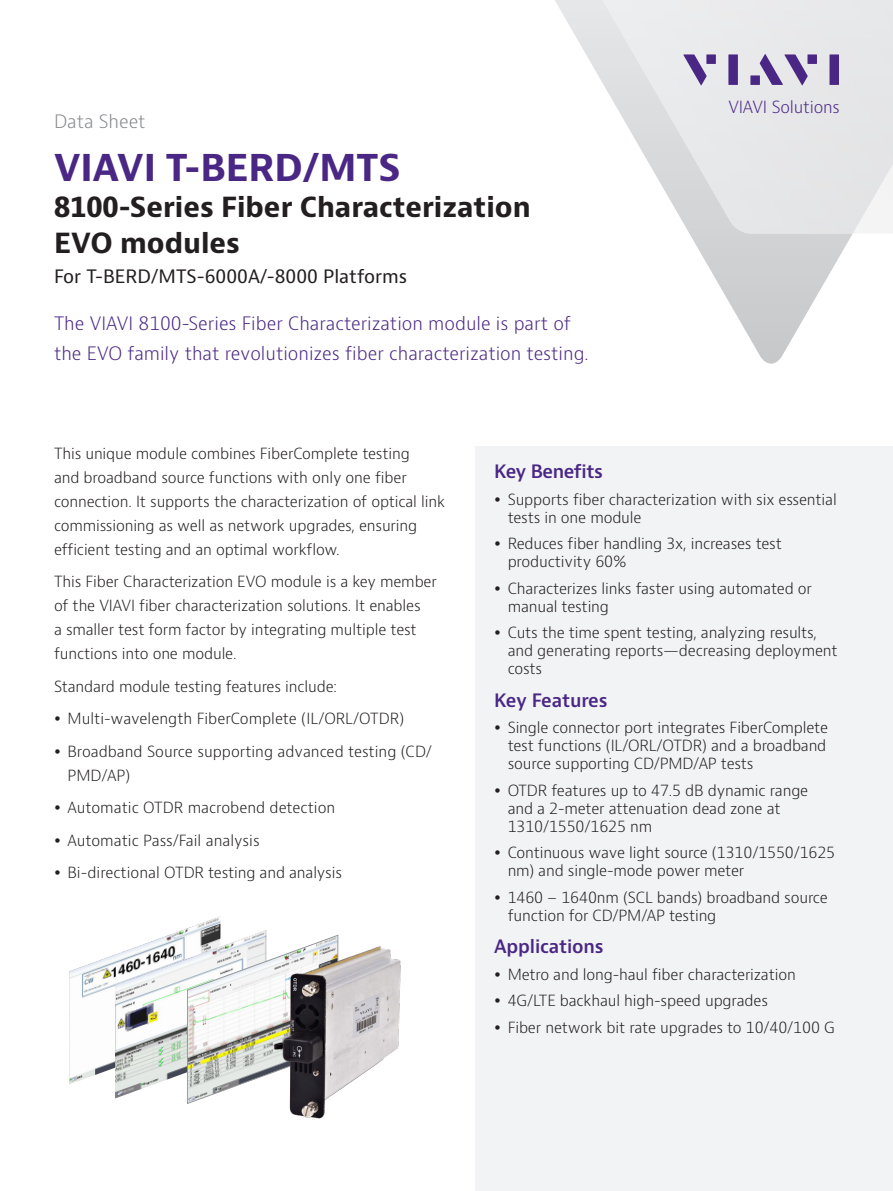
<style>
.page{position:relative;width:893px;height:1191px;background:#fff}
.page>*{position:absolute;margin:0;border:0;box-sizing:border-box;transform-origin:0 0}
.H1_Brand_Sub-Brand_2{font:700 36px "Bernino Sans";color:#4a2785}
.H2_Product_18_24{font:700 27px/36px "Bernino Sans";color:#231f20}
.P_Intro_12_20{font:300 18px/30px "Bernino Sans";color:#4a2785}
.H3_Product_Descripto{font:18px "Bernino Sans";color:#231f20}
.H2_Bullet_Heading_Pu{font:600 18px "Bernino Sans";letter-spacing:-.01em;color:#4a2785}
.P_DocType{font:300 18px "Bernino Sans";color:#87898c}
.t1{font:300 16.35px "Bernino Sans";letter-spacing:-.01em;color:#4a2785}
.P_10_16{font:300 15px/18px "Bernino Sans";letter-spacing:-.01em;color:#231f20}
</style>
<div class="page">
<svg style="left:690px;top:234px;width:162px;height:130px"></svg>
<svg style="left:555px;top:0;width:338px;height:234px"></svg>
<svg style="left:683px;top:54px;width:24px;height:31px"></svg>
<div style="left:706px;top:54px;width:10px;height:10px;background:#4a2785"></div>
<div style="left:728px;top:54px;width:10px;height:31px;background:#4a2785"></div>
<div style="left:807px;top:54px;width:10px;height:10px;background:#4a2785"></div>
<div style="left:829px;top:54px;width:10px;height:31px;background:#4a2785"></div>
<svg style="left:760px;top:54px;width:48px;height:31px"></svg>
<div style="left:750px;top:75px;width:10px;height:10px;background:#4a2785"></div>
<div style="left:475px;top:446px;width:418px;height:745px;background:#f2f3f4"></div>
<img style="left:69px;top:916px;width:151px;height:168px">
<img style="left:115px;top:929px;width:145px;height:169px">
<svg style="left:187px;top:935px;width:73px;height:168px"></svg>
<img style="left:260px;top:930px;width:141px;height:189px">
<p class="P_DocType" style="left:54px;top:109px;width:93px">Data Sheet</p>
<p class="H1_Brand_Sub-Brand_2" style="left:54px;top:144px;width:348px">VIAVI T-BERD/MTS</p>
<p class="H2_Product_18_24" style="left:54px;top:189px;width:478px">8100-Series Fiber Characterization<br>EVO modules</p>
<p class="H3_Product_Descripto" style="left:54px;top:264px;width:355px">For T-BERD/MTS-6000A/-8000 Platforms</p>
<p class="P_Intro_12_20" style="left:54px;top:308px;width:536px">The VIAVI 8100-Series Fiber Characterization module is part of the EVO family that revolutionizes fiber characterization testing.</p>
<p class="t1" style="left:728px;top:96px;width:113px">VIAVI Solutions</p>
<p class="P_10_16" style="left:54px;top:441px;width:392px;line-height:24px">This unique module combines FiberComplete testing<br>and broadband source functions with only one fiber connection. It supports the characterization of optical link commissioning as well as network upgrades, ensuring efficient testing and an optimal workflow.</p>
<p class="P_10_16" style="left:54px;top:570px;width:384px;line-height:24px">This Fiber Characterization EVO module is a key member of the VIAVI fiber characterization solutions. It enables<br>a smaller test form factor by integrating multiple test functions into one module.</p>
<p class="P_10_16" style="left:54px;top:677px;width:285px">Standard module testing features include:</p>
<p class="P_10_16" style="left:68px;top:710px;width:338px">Multi-wavelength FiberComplete (IL/ORL/OTDR)</p>
<p class="P_10_16" style="left:68px;top:739px;width:366px;line-height:24px">Broadband Source supporting advanced testing (CD/<br>PMD/AP)</p>
<p class="P_10_16" style="left:68px;top:799px;width:269px">Automatic OTDR macrobend detection</p>
<p class="P_10_16" style="left:68px;top:831px;width:194px">Automatic Pass/Fail analysis</p>
<p class="P_10_16" style="left:68px;top:864px;width:276px">Bi-directional OTDR testing and analysis</p>
<p class="H2_Bullet_Heading_Pu" style="left:494px;top:460px;width:110px">Key Benefits</p>
<p class="P_10_16" style="left:508px;top:490px;width:331px">Supports fiber characterization with six essential tests in one module</p>
<p class="P_10_16" style="left:508px;top:535px;width:276px">Reduces fiber handling 3x, increases test productivity 60%</p>
<p class="P_10_16" style="left:508px;top:579px;width:306px">Characterizes links faster using automated or manual testing</p>
<p class="P_10_16" style="left:508px;top:624px;width:332px">Cuts the time spent testing, analyzing results, and generating reports—decreasing deployment costs</p>
<p class="H2_Bullet_Heading_Pu" style="left:494px;top:688px;width:115px">Key Features</p>
<p class="P_10_16" style="left:508px;top:719px;width:322px;text-align:justify">Single connector port integrates FiberComplete test functions (IL/ORL/OTDR) and a broadband source supporting CD/PMD/AP tests</p>
<p class="P_10_16" style="left:508px;top:781px;width:302px">OTDR features up to 47.5 dB dynamic range and a 2-meter attenuation dead zone at<br>1310/1550/1625 nm</p>
<p class="P_10_16" style="left:508px;top:844px;width:329px">Continuous wave light source (1310/1550/1625 nm) and single-mode power meter</p>
<p class="P_10_16" style="left:508px;top:888px;width:322px">1460 – 1640nm (SCL bands) broadband source function for CD/PM/AP testing</p>
<p class="H2_Bullet_Heading_Pu" style="left:494px;top:935px;width:111px">Applications</p>
<p class="P_10_16" style="left:508px;top:965px;width:290px">Metro and long-haul fiber characterization</p>
<p class="P_10_16" style="left:508px;top:992px;width:262px">4G/LTE backhaul high-speed upgrades</p>
<p class="P_10_16" style="left:508px;top:1018px;width:329px">Fiber network bit rate upgrades to 10/40/100 G</p>
</div>
